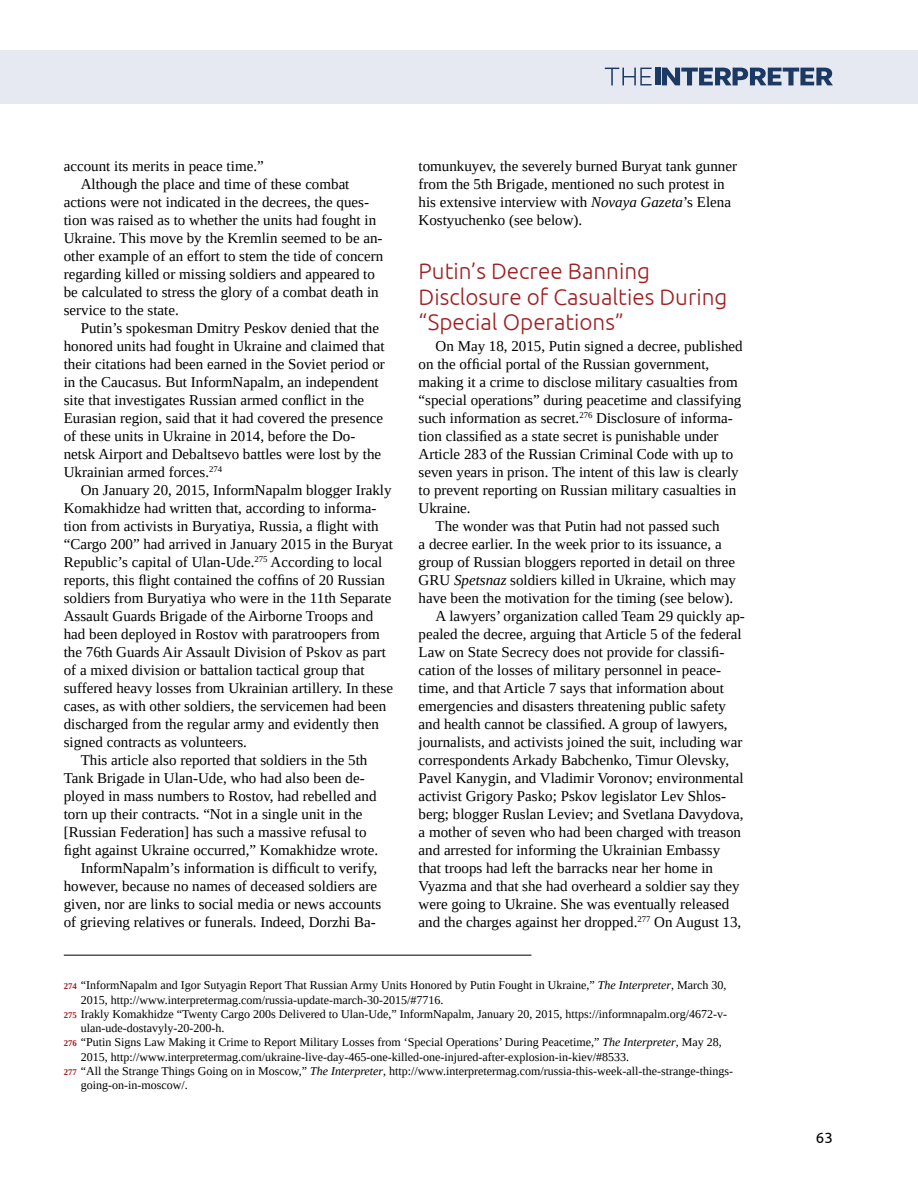
<style>
.page{position:relative;width:918px;height:1188px;background:#fff}
.page>*{position:absolute;margin:0;border:0;box-sizing:border-box;transform-origin:0 0}
.t1{font:300 22.5px/25.5px "Ubuntu";color:#a01e21}
.t2{font:15px/18px "Tinos";color:#000}
.t3{font:15px "Ubuntu";color:#000}
.t4{font:12px "Tinos";color:#000}
.s1{font-style:italic}
.s2{font-weight:700;font-size:8.7px;color:#a01e21}
</style>
<div class="page">
<div style="left:0;top:50px;width:918px;height:54px;background:#e7e9f2"></div>
<hr style="left:64px;top:955px;width:467px;height:1px;background:#000">
<svg style="left:605px;top:68px;width:47px;height:17px"></svg>
<div style="left:655px;top:68px;width:5px;height:17px;background:#1c3964"></div>
<svg style="left:662px;top:68px;width:171px;height:17px"></svg>
<p class="t2" style="left:64px;top:157px;width:201px">account its merits in peace time.”</p>
<p class="t2" style="left:81px;top:175px;width:270px">Although the place and time of these combat</p>
<p class="t2" style="left:64px;top:193px;width:307px">actions were not indicated in the decrees, the ques-</p>
<p class="t2" style="left:64px;top:211px;width:314px">tion was raised as to whether the units had fought in</p>
<p class="t2" style="left:64px;top:229px;width:320px">Ukraine. This move by the Kremlin seemed to be an-</p>
<p class="t2" style="left:64px;top:247px;width:321px">other example of an effort to stem the tide of concern</p>
<p class="t2" style="left:64px;top:265px;width:313px">regarding killed or missing soldiers and appeared to</p>
<p class="t2" style="left:64px;top:283px;width:316px">be calculated to stress the glory of a combat death in</p>
<p class="t2" style="left:64px;top:301px;width:116px">service to the state.</p>
<p class="t2" style="left:81px;top:319px;width:300px">Putin’s spokesman Dmitry Peskov denied that the</p>
<p class="t2" style="left:64px;top:337px;width:322px">honored units had fought in Ukraine and claimed that</p>
<p class="t2" style="left:64px;top:355px;width:323px">their citations had been earned in the Soviet period or</p>
<p class="t2" style="left:64px;top:373px;width:316px">in the Caucasus. But InformNapalm, an independent</p>
<p class="t2" style="left:64px;top:391px;width:302px">site that investigates Russian armed conflict in the</p>
<p class="t2" style="left:64px;top:409px;width:321px">Eurasian region, said that it had covered the presence</p>
<p class="t2" style="left:64px;top:427px;width:293px">of these units in Ukraine in 2014, before the Do-</p>
<p class="t2" style="left:64px;top:445px;width:319px">netsk Airport and Debaltsevo battles were lost by the</p>
<p class="t2" style="left:64px;top:463px;width:160px">Ukrainian armed forces.<sup>274</sup></p>
<p class="t2" style="left:81px;top:481px;width:312px">On January 20, 2015, InformNapalm blogger Irakly</p>
<p class="t2" style="left:64px;top:499px;width:314px">Komakhidze had written that, according to informa-</p>
<p class="t2" style="left:64px;top:517px;width:317px">tion from activists in Buryatiya, Russia, a flight with</p>
<p class="t2" style="left:64px;top:535px;width:331px">“Cargo 200” had arrived in January 2015 in the Buryat</p>
<p class="t2" style="left:64px;top:553px;width:320px">Republic’s capital of Ulan-Ude.<sup>275</sup> According to local</p>
<p class="t2" style="left:64px;top:571px;width:323px">reports, this flight contained the coffins of 20 Russian</p>
<p class="t2" style="left:64px;top:589px;width:329px">soldiers from Buryatiya who were in the 11th Separate</p>
<p class="t2" style="left:64px;top:607px;width:311px">Assault Guards Brigade of the Airborne Troops and</p>
<p class="t2" style="left:64px;top:625px;width:318px">had been deployed in Rostov with paratroopers from</p>
<p class="t2" style="left:64px;top:643px;width:324px">the 76th Guards Air Assault Division of Pskov as part</p>
<p class="t2" style="left:64px;top:661px;width:302px">of a mixed division or battalion tactical group that</p>
<p class="t2" style="left:64px;top:679px;width:331px">suffered heavy losses from Ukrainian artillery. In these</p>
<p class="t2" style="left:64px;top:697px;width:324px">cases, as with other soldiers, the servicemen had been</p>
<p class="t2" style="left:64px;top:715px;width:317px">discharged from the regular army and evidently then</p>
<p class="t2" style="left:64px;top:733px;width:185px">signed contracts as volunteers.</p>
<p class="t2" style="left:81px;top:751px;width:288px">This article also reported that soldiers in the 5th</p>
<p class="t2" style="left:64px;top:769px;width:302px">Tank Brigade in Ulan-Ude, who had also been de-</p>
<p class="t2" style="left:64px;top:787px;width:314px">ployed in mass numbers to Rostov, had rebelled and</p>
<p class="t2" style="left:64px;top:805px;width:300px">torn up their contracts. “Not in a single unit in the</p>
<p class="t2" style="left:64px;top:823px;width:304px">[Russian Federation] has such a massive refusal to</p>
<p class="t2" style="left:64px;top:841px;width:316px">fight against Ukraine occurred,” Komakhidze wrote.</p>
<p class="t2" style="left:81px;top:859px;width:298px">InformNapalm’s information is difficult to verify,</p>
<p class="t2" style="left:64px;top:877px;width:315px">however, because no names of deceased soldiers are</p>
<p class="t2" style="left:64px;top:895px;width:319px">given, nor are links to social media or news accounts</p>
<p class="t2" style="left:64px;top:913px;width:313px">of grieving relatives or funerals. Indeed, Dorzhi Ba-</p>
<p class="t2" style="left:419px;top:157px;width:320px">tomunkuyev, the severely burned Buryat tank gunner from the 5th Brigade, mentioned no such protest in his extensive interview with <span class="s1">Novaya Gazeta</span>’s Elena Kostyuchenko (see below).</p>
<h1 class="t1" style="left:419px;top:258px;width:310px">Putin’s Decree Banning<br>Disclosure of Casualties During “Special Operations”</h1>
<p class="t2" style="left:436px;top:337px;width:309px">On May 18, 2015, Putin signed a decree, published</p>
<p class="t2" style="left:419px;top:355px;width:292px">on the official portal of the Russian government,</p>
<p class="t2" style="left:419px;top:373px;width:321px">making it a crime to disclose military casualties from</p>
<p class="t2" style="left:419px;top:391px;width:324px">“special operations” during peacetime and classifying</p>
<p class="t2" style="left:419px;top:409px;width:316px">such information as secret.<sup>276</sup> Disclosure of informa-</p>
<p class="t2" style="left:419px;top:427px;width:301px">tion classified as a state secret is punishable under</p>
<p class="t2" style="left:419px;top:445px;width:316px">Article 283 of the Russian Criminal Code with up to</p>
<p class="t2" style="left:419px;top:463px;width:322px">seven years in prison. The intent of this law is clearly</p>
<p class="t2" style="left:419px;top:481px;width:319px">to prevent reporting on Russian military casualties in</p>
<p class="t2" style="left:419px;top:499px;width:54px">Ukraine.</p>
<p class="t2" style="left:436px;top:517px;width:286px">The wonder was that Putin had not passed such</p>
<p class="t2" style="left:419px;top:535px;width:305px">a decree earlier. In the week prior to its issuance, a</p>
<p class="t2" style="left:419px;top:553px;width:318px">group of Russian bloggers reported in detail on three</p>
<p class="t2" style="left:419px;top:571px;width:319px">GRU <span class="s1">Spetsnaz</span> soldiers killed in Ukraine, which may</p>
<p class="t2" style="left:419px;top:589px;width:316px">have been the motivation for the timing (see below).</p>
<p class="t2" style="left:436px;top:607px;width:311px">A lawyers’ organization called Team 29 quickly ap-</p>
<p class="t2" style="left:419px;top:625px;width:324px">pealed the decree, arguing that Article 5 of the federal</p>
<p class="t2" style="left:419px;top:643px;width:307px">Law on State Secrecy does not provide for classifi-</p>
<p class="t2" style="left:419px;top:661px;width:304px">cation of the losses of military personnel in peace-</p>
<p class="t2" style="left:419px;top:679px;width:307px">time, and that Article 7 says that information about</p>
<p class="t2" style="left:419px;top:697px;width:309px">emergencies and disasters threatening public safety</p>
<p class="t2" style="left:419px;top:715px;width:311px">and health cannot be classified. A group of lawyers,</p>
<p class="t2" style="left:419px;top:733px;width:325px">journalists, and activists joined the suit, including war</p>
<p class="t2" style="left:419px;top:751px;width:312px">correspondents Arkady Babchenko, Timur Olevsky,</p>
<p class="t2" style="left:419px;top:769px;width:326px">Pavel Kanygin, and Vladimir Voronov; environmental</p>
<p class="t2" style="left:419px;top:787px;width:309px">activist Grigory Pasko; Pskov legislator Lev Shlos-</p>
<p class="t2" style="left:419px;top:805px;width:327px">berg; blogger Ruslan Leviev; and Svetlana Davydova,</p>
<p class="t2" style="left:419px;top:823px;width:324px">a mother of seven who had been charged with treason</p>
<p class="t2" style="left:419px;top:841px;width:303px">and arrested for informing the Ukrainian Embassy</p>
<p class="t2" style="left:419px;top:859px;width:296px">that troops had left the barracks near her home in</p>
<p class="t2" style="left:419px;top:877px;width:323px">Vyazma and that she had overheard a soldier say they</p>
<p class="t2" style="left:419px;top:895px;width:312px">were going to Ukraine. She was eventually released</p>
<p class="t2" style="left:419px;top:913px;width:324px">and the charges against her dropped.<sup>277</sup> On August 13,</p>
<p class="t4" style="left:64px;top:978px;width:664px"><span class="s2">274</span> “InformNapalm and Igor Sutyagin Report That Russian Army Units Honored by Putin Fought in Ukraine,” <span class="s1">The Interpreter</span>, March 30,</p>
<p class="t4" style="left:81px;top:992px;width:364px">2015, http://www.interpretermag.com/russia-update-march-30-2015/#7716.</p>
<p class="t4" style="left:64px;top:1006px;width:665px"><span class="s2">275</span> Irakly Komakhidze “Twenty Cargo 200s Delivered to Ulan-Ude,” InformNapalm, January 20, 2015, https://informnapalm.org/4672-v-</p>
<p class="t4" style="left:81px;top:1020px;width:145px">ulan-ude-dostavyly-20-200-h.</p>
<p class="t4" style="left:64px;top:1035px;width:659px"><span class="s2">276</span> “Putin Signs Law Making it Crime to Report Military Losses from ‘Special Operations’ During Peacetime,” <span class="s1">The Interpreter</span>, May 28,</p>
<p class="t4" style="left:81px;top:1049px;width:550px">2015, http://www.interpretermag.com/ukraine-live-day-465-one-killed-one-injured-after-explosion-in-kiev/#8533.</p>
<p class="t4" style="left:64px;top:1063px;width:671px"><span class="s2">277</span> “All the Strange Things Going on in Moscow,” <span class="s1">The Interpreter</span>, http://www.interpretermag.com/russia-this-week-all-the-strange-things-</p>
<p class="t4" style="left:81px;top:1077px;width:108px">going-on-in-moscow/.</p>
<p class="t3" style="left:816px;top:1129px;width:18px">63</p>
</div>
